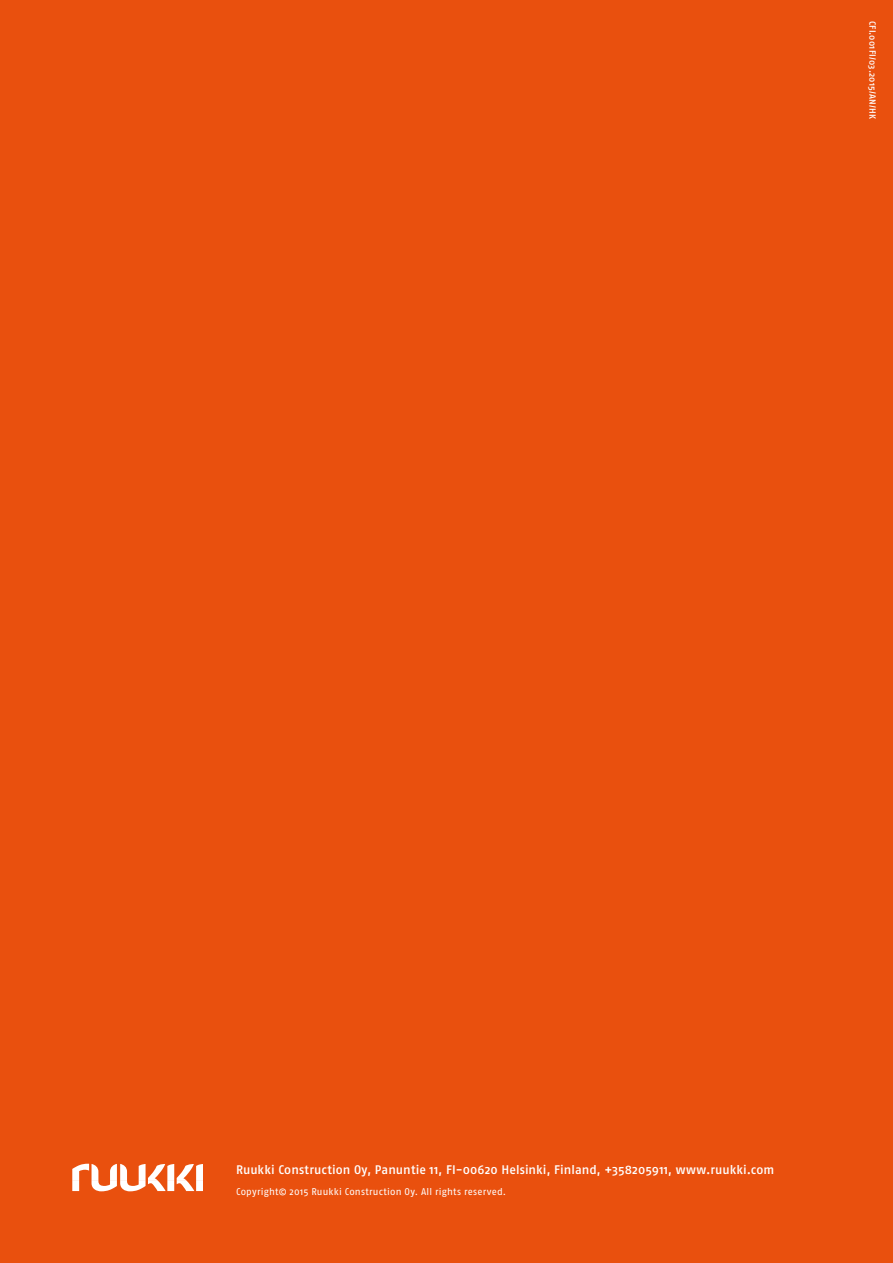
<style>
.page{position:relative;width:893px;height:1263px;background:#e9500e}
.page>*{position:absolute;margin:0;border:0;box-sizing:border-box;transform-origin:0 0}
.t1{font:500 12.45px "Fago OT";letter-spacing:.005em;color:#fff}
.t2{font:9.75px "Fago OT";letter-spacing:.025em;color:#fff}
.t3{font:500 9px "Fago OT";letter-spacing:.02em;color:#fff}
</style>
<div class="page">
<svg style="left:72px;top:1164px;width:131px;height:27px"></svg>
<p class="t3" style="left:878px;top:21px;width:99px;rotate:90deg">CFI.001FI/03.2015/AN/HK</p>
<p class="t1" style="left:236px;top:1162px;width:540px">Ruukki Construction Oy, Panuntie 11, FI-00620 Helsinki, Finland, +358205911, www.ruukki.com</p>
<p class="t2" style="left:236px;top:1185px;width:272px">Copyright© 2015 Ruukki Construction Oy. All rights reserved.</p>
</div>
